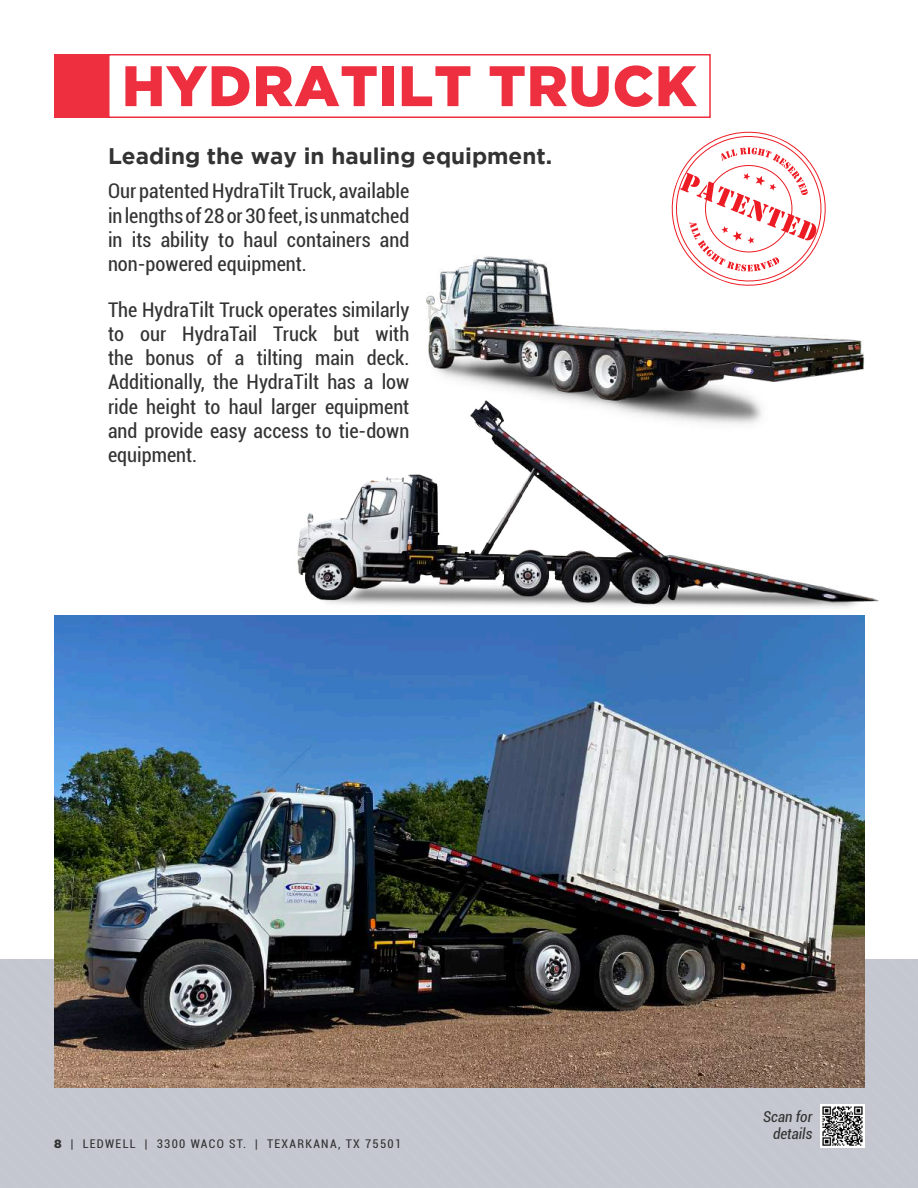
<style>
.page{position:relative;width:918px;height:1188px;background:#fff}
.page>*{position:absolute;margin:0;border:0;box-sizing:border-box;transform-origin:0 0}
.t1{font:900 57px "Gotham";letter-spacing:.015em;color:#ee2f40}
.t2{font:700 22.5px "Gotham";color:#323332}
.t3{font:condensed 20.25px/24.3px "Roboto";color:#323332;text-align:justify}
.t4{font:italic condensed 15px/16.5px "Roboto";color:#323332;text-align:right}
.t5{font:condensed 12px "Roboto";letter-spacing:.11em;color:#333}
.s1{font-family:"Gotham";font-weight:900;font-stretch:normal}
</style>
<div class="page">
<img style="left:0;top:54px;width:847px;height:1134px">
<img style="left:847px;top:339px;width:71px;height:849px">
<h1 class="t1" style="left:122px;top:53px;width:576px">HYDRATILT TRUCK</h1>
<p class="t2" style="left:108px;top:143px;width:446px">Leading the way in hauling equipment.</p>
<p class="t3" style="left:108px;top:178px;width:303px">Our patented HydraTilt Truck, available in lengths of 28 or 30 feet, is unmatched in its ability to haul containers and non-powered equipment.</p>
<p class="t3" style="left:108px;top:297px;width:303px">The HydraTilt Truck operates similarly to our HydraTail Truck but with the bonus of a tilting main deck.<br>Additionally, the HydraTilt has a low ride height to haul larger equipment and provide easy access to tie-down equipment.</p>
<p class="t5" style="left:54px;top:1135px;width:349px"><span class="s1">8</span> | LEDWELL | 3300 WACO ST. | TEXARKANA, TX 75501</p>
<p class="t4" style="left:763px;top:1108px;width:50px">Scan for details</p>
</div>
